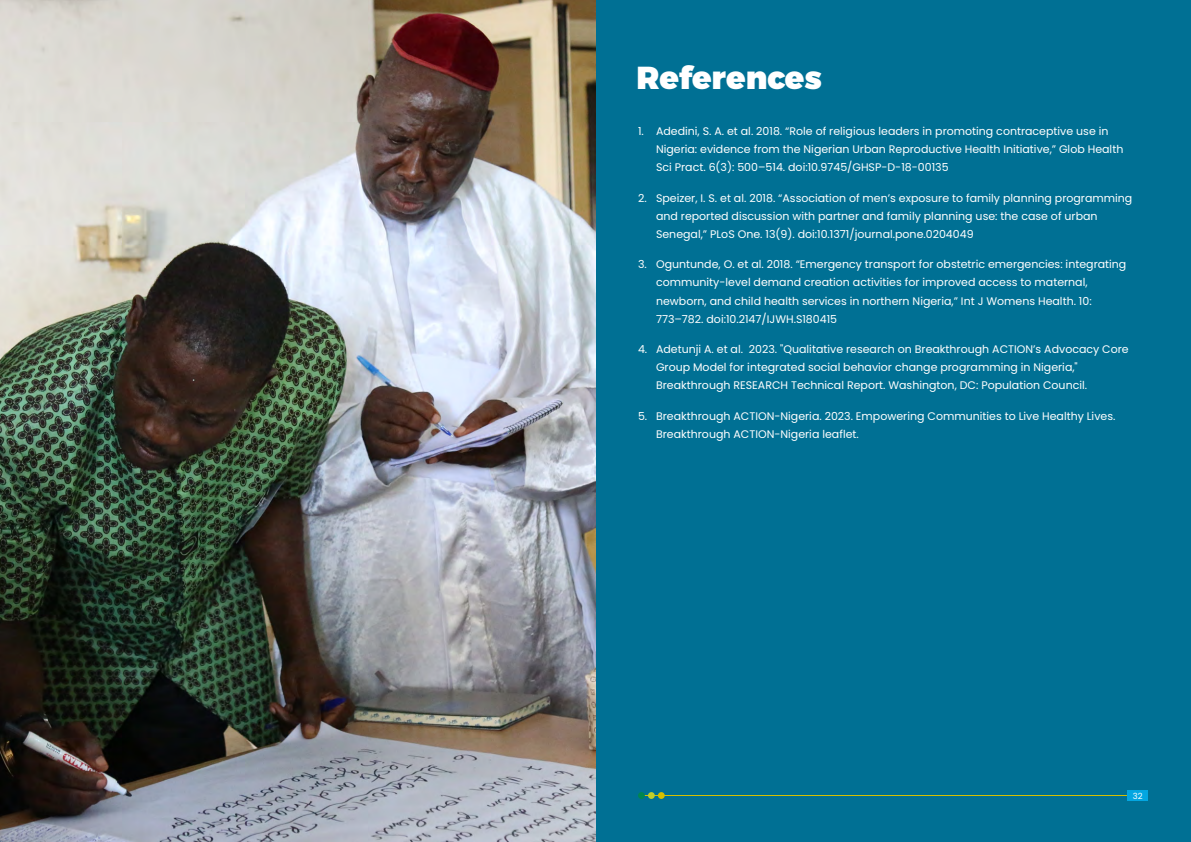
<style>
.page{position:relative;width:1191px;height:842px;background:#fff}
.page>*{position:absolute;margin:0;border:0;box-sizing:border-box;transform-origin:0 0}
.t1{font:900 31.8px "Montserrat";color:#fff}
.t2{font:11px/18.2px "Poppins";color:#fff}
.t3{font:8.5px "Poppins";color:#fff}
</style>
<div class="page">
<div style="left:594px;top:0;width:597px;height:842px;background:#007094"></div>
<hr style="left:641px;top:795px;width:487px;height:1px;background:#d5bf00">
<div style="left:1127px;top:790px;width:21px;height:11px;background:#03a6e1"></div>
<div style="left:648px;top:792px;width:7px;height:7px;background:#c1ce2b;border-radius:50%"></div>
<div style="left:638px;top:792px;width:7px;height:7px;background:#008650;border-radius:50%"></div>
<div style="left:658px;top:792px;width:7px;height:7px;background:#d5bf00;border-radius:50%"></div>
<img style="left:0;top:0;width:595px;height:842px">
<h1 class="t1" style="left:636px;top:58px;width:187px">References</h1>
<p class="t2" style="left:656px;top:122px;width:469px;text-indent:-18px">1. Adedini, S. A. et al. 2018. “Role of religious leaders in promoting contraceptive use in<br>Nigeria: evidence from the Nigerian Urban Reproductive Health Initiative,” Glob Health<br>Sci Pract. 6(3): 500–514. doi:10.9745/GHSP-D-18-00135</p>
<p class="t2" style="left:656px;top:189px;width:478px;text-indent:-18px">2. Speizer, I. S. et al. 2018. “Association of men’s exposure to family planning programming and reported discussion with partner and family planning use: the case of urban<br>Senegal,” PLoS One. 13(9). doi:10.1371/journal.pone.0204049</p>
<p class="t2" style="left:656px;top:255px;width:472px;text-indent:-18px">3. Oguntunde, O. et al. 2018. “Emergency transport for obstetric emergencies: integrating community-level demand creation activities for improved access to maternal, newborn, and child health services in northern Nigeria,” Int J Womens Health. 10:<br>773–782. doi:10.2147/IJWH.S180415</p>
<p class="t2" style="left:656px;top:340px;width:474px;text-indent:-18px">4. Adetunji A. et al. 2023. "Qualitative research on Breakthrough ACTION’s Advocacy Core<br>Group Model for integrated social behavior change programming in Nigeria,"<br>Breakthrough RESEARCH Technical Report. Washington, DC: Population Council.</p>
<p class="t2" style="left:656px;top:407px;width:461px;text-indent:-18px">5. Breakthrough ACTION-Nigeria. 2023. Empowering Communities to Live Healthy Lives.<br>Breakthrough ACTION-Nigeria leaflet.</p>
<p class="t3" style="left:1132px;top:790px;width:11px">32</p>
</div>
